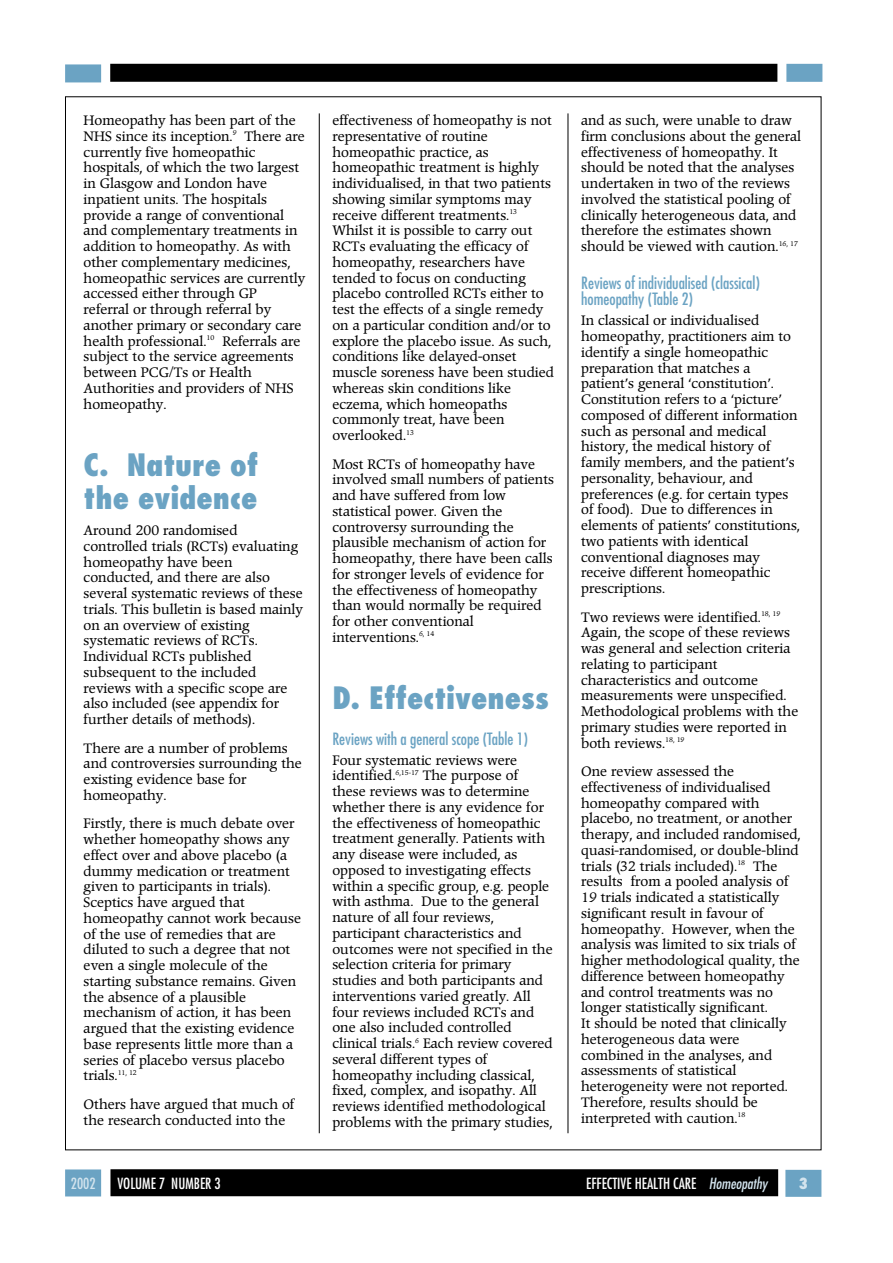
<style>
.page{position:relative;width:893px;height:1263px;background:#fff}
.page>*{position:absolute;margin:0;border:0;box-sizing:border-box;transform-origin:0 0}
.t1{font:800 condensed 30px/33px "Futura";color:#6ba3c3}
.t2{font:condensed 16.5px/16.5px "Futura";color:#6ba3c3}
.t3{font:condensed 15px "Futura";color:#fff}
.t4{font:condensed 15px "Futura";color:#d3e4ee}
.t5{font:800 condensed 15px "Futura";color:#d3e4ee}
.t6{font:13.5px/15.8px "Poppl Pontifex BE";color:#000}
.s1{font-style:italic;color:#d3e4ee}
</style>
<div class="page">
<hr style="left:319px;top:113px;width:1px;height:1020px;background:#000">
<hr style="left:567px;top:113px;width:1px;height:1020px;background:#000">
<div style="left:110px;top:64px;width:667px;height:18px;background:#000"></div>
<div style="left:65px;top:64px;width:36px;height:18px;background:#6ba3c3"></div>
<div style="left:786px;top:64px;width:36px;height:18px;background:#6ba3c3"></div>
<div style="left:110px;top:1169px;width:668px;height:27px;background:#000"></div>
<div style="left:65px;top:1169px;width:36px;height:27px;background:#6ba3c3"></div>
<div style="left:785px;top:1170px;width:36px;height:27px;background:#6ba3c3"></div>
<p class="t6" style="left:84px;top:114px;width:223px">Homeopathy has been part of the<br>NHS since its inception.<sup>9</sup> There are currently five homeopathic hospitals, of which the two largest in Glasgow and London have inpatient units. The hospitals provide a range of conventional and complementary treatments in addition to homeopathy. As with other complementary medicines, homeopathic services are currently accessed either through GP referral or through referral by another primary or secondary care health professional.<sup>10</sup> Referrals are subject to the service agreements between PCG/Ts or Health<br>Authorities and providers of NHS homeopathy.</p>
<h1 class="t1" style="left:84px;top:451px;width:176px">C. Nature of the evidence</h1>
<p class="t6" style="left:84px;top:524px;width:221px">Around 200 randomised controlled trials (RCTs) evaluating homeopathy have been conducted, and there are also several systematic reviews of these trials. This bulletin is based mainly on an overview of existing systematic reviews of RCTs.<br>Individual RCTs published subsequent to the included reviews with a specific scope are also included (see appendix for further details of methods).</p>
<p class="t6" style="left:84px;top:741px;width:220px">There are a number of problems and controversies surrounding the existing evidence base for homeopathy.</p>
<p class="t6" style="left:84px;top:817px;width:219px">Firstly, there is much debate over whether homeopathy shows any effect over and above placebo (a dummy medication or treatment given to participants in trials).<br>Sceptics have argued that homeopathy cannot work because of the use of remedies that are diluted to such a degree that not even a single molecule of the starting substance remains. Given the absence of a plausible mechanism of action, it has been argued that the existing evidence base represents little more than a series of placebo versus placebo trials.<sup>11,</sup> <sup>12</sup></p>
<p class="t6" style="left:84px;top:1097px;width:212px">Others have argued that much of the research conducted into the</p>
<p class="t6" style="left:332px;top:114px;width:223px">effectiveness of homeopathy is not representative of routine homeopathic practice, as homeopathic treatment is highly individualised, in that two patients showing similar symptoms may receive different treatments.<sup>13<br></sup>Whilst it is possible to carry out<br>RCTs evaluating the efficacy of homeopathy, researchers have tended to focus on conducting placebo controlled RCTs either to test the effects of a single remedy on a particular condition and/or to explore the placebo issue. As such, conditions like delayed-onset muscle soreness have been studied whereas skin conditions like eczema, which homeopaths commonly treat, have been overlooked.<sup>13</sup></p>
<p class="t6" style="left:332px;top:457px;width:223px">Most RCTs of homeopathy have involved small numbers of patients and have suffered from low statistical power. Given the controversy surrounding the plausible mechanism of action for homeopathy, there have been calls for stronger levels of evidence for the effectiveness of homeopathy than would normally be required for other conventional interventions.<sup>6,</sup> <sup>14</sup></p>
<h1 class="t1" style="left:332px;top:684px;width:218px">D. Effectiveness</h1>
<p class="t2" style="left:332px;top:732px;width:197px">Reviews with a general scope (Table 1)</p>
<p class="t6" style="left:332px;top:753px;width:222px">Four systematic reviews were identified.<sup>6,15-17</sup> The purpose of these reviews was to determine whether there is any evidence for the effectiveness of homeopathic treatment generally. Patients with any disease were included, as opposed to investigating effects within a specific group, e.g. people with asthma. Due to the general nature of all four reviews, participant characteristics and outcomes were not specified in the selection criteria for primary studies and both participants and interventions varied greatly. All four reviews included RCTs and one also included controlled clinical trials.<sup>6</sup> Each review covered several different types of homeopathy including classical, fixed, complex, and isopathy. All reviews identified methodological problems with the primary studies,</p>
<p class="t6" style="left:581px;top:114px;width:221px">and as such, were unable to draw firm conclusions about the general effectiveness of homeopathy. It should be noted that the analyses undertaken in two of the reviews involved the statistical pooling of clinically heterogeneous data, and therefore the estimates shown should be viewed with caution.<sup>16,</sup> <sup>17</sup></p>
<p class="t2" style="left:581px;top:276px;width:180px">Reviews of individualised (classical) homeopathy (Table 2)</p>
<p class="t6" style="left:581px;top:314px;width:220px">In classical or individualised homeopathy, practitioners aim to identify a single homeopathic preparation that matches a patient’s general ‘constitution’.<br>Constitution refers to a ‘picture’ composed of different information such as personal and medical history, the medical history of family members, and the patient’s personality, behaviour, and preferences (e.g. for certain types of food). Due to differences in elements of patients’ constitutions, two patients with identical conventional diagnoses may receive different homeopathic prescriptions.</p>
<p class="t6" style="left:581px;top:610px;width:219px">Two reviews were identified.<sup>18,</sup> <sup>19<br></sup>Again, the scope of these reviews was general and selection criteria relating to participant characteristics and outcome measurements were unspecified.<br>Methodological problems with the primary studies were reported in both reviews.<sup>18,</sup> <sup>19</sup></p>
<p class="t6" style="left:581px;top:765px;width:221px">One review assessed the effectiveness of individualised homeopathy compared with placebo, no treatment, or another therapy, and included randomised, quasi-randomised, or double-blind trials (32 trials included).<sup>18</sup> The results from a pooled analysis of<br>19 trials indicated a statistically significant result in favour of homeopathy. However, when the analysis was limited to six trials of higher methodological quality, the difference between homeopathy and control treatments was no longer statistically significant.<br>It should be noted that clinically heterogeneous data were combined in the analyses, and assessments of statistical heterogeneity were not reported.<br>Therefore, results should be interpreted with caution.<sup>18</sup></p>
<p class="t4" style="left:71px;top:1177px;width:26px">2002</p>
<p class="t3" style="left:117px;top:1177px;width:105px">VOLUME 7 NUMBER 3</p>
<p class="t3" style="left:586px;top:1177px;width:183px">EFFECTIVE HEALTH CARE <span class="s1">Homeopathy</span></p>
<p class="t5" style="left:798px;top:1177px;width:11px">3</p>
</div>
